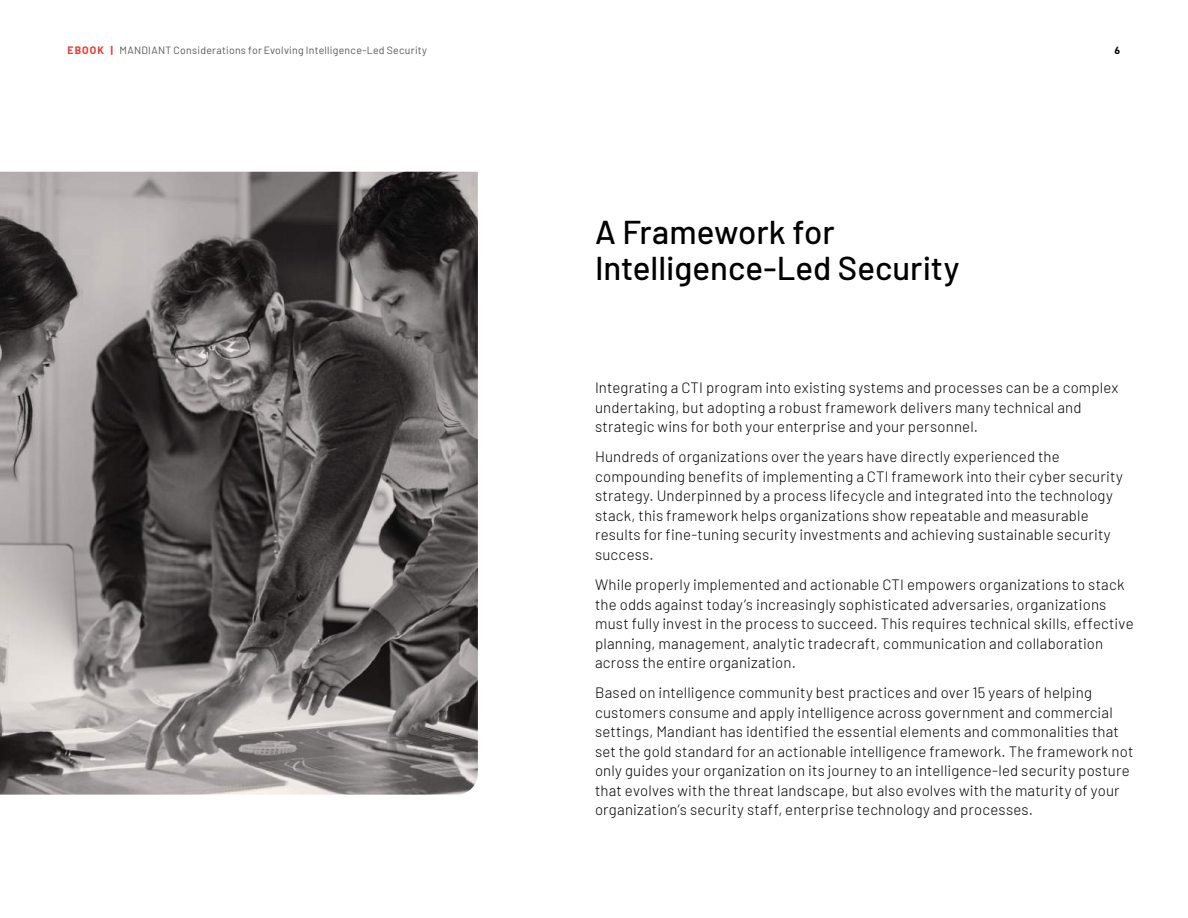
<style>
.page{position:relative;width:1188px;height:918px;background:#fff}
.page>*{position:absolute;margin:0;border:0;box-sizing:border-box;transform-origin:0 0}
.t1{font:500 33px/36px "Barlow";color:#000}
.t2{font:300 15px/19.5px "Barlow";letter-spacing:.01em;color:#000}
.t3{font:10.5px "Barlow";letter-spacing:.025em;color:#57585a}
.t4{font:700 10.5px "DIN2014";color:#000}
.s1{font-weight:700;color:#e73833}
</style>
<div class="page">
<img style="left:0;top:172px;width:478px;height:623px">
<p class="t3" style="left:68px;top:42px;width:361px"><span class="s1">EBOOK |</span> MANDIANT Considerations for Evolving Intelligence-Led Security</p>
<p class="t4" style="left:1114px;top:43px;width:7px">6</p>
<h1 class="t1" style="left:595px;top:212px;width:366px">A Framework for<br>Intelligence-Led Security</h1>
<p class="t2" style="left:595px;top:377px;width:525px">Integrating a CTI program into existing systems and processes can be a complex undertaking, but adopting a robust framework delivers many technical and strategic wins for both your enterprise and your personnel.</p>
<p class="t2" style="left:595px;top:446px;width:529px">Hundreds of organizations over the years have directly experienced the compounding benefits of implementing a CTI framework into their cyber security strategy. Underpinned by a process lifecycle and integrated into the technology stack, this framework helps organizations show repeatable and measurable results for fine-tuning security investments and achieving sustainable security success.</p>
<p class="t2" style="left:595px;top:574px;width:540px">While properly implemented and actionable CTI empowers organizations to stack the odds against today’s increasingly sophisticated adversaries, organizations must fully invest in the process to succeed. This requires technical skills, effective planning, management, analytic tradecraft, communication and collaboration across the entire organization.</p>
<p class="t2" style="left:595px;top:682px;width:540px">Based on intelligence community best practices and over 15 years of helping customers consume and apply intelligence across government and commercial settings, Mandiant has identified the essential elements and commonalities that set the gold standard for an actionable intelligence framework. The framework not only guides your organization on its journey to an intelligence-led security posture that evolves with the threat landscape, but also evolves with the maturity of your organization’s security staff, enterprise technology and processes.</p>
</div>
